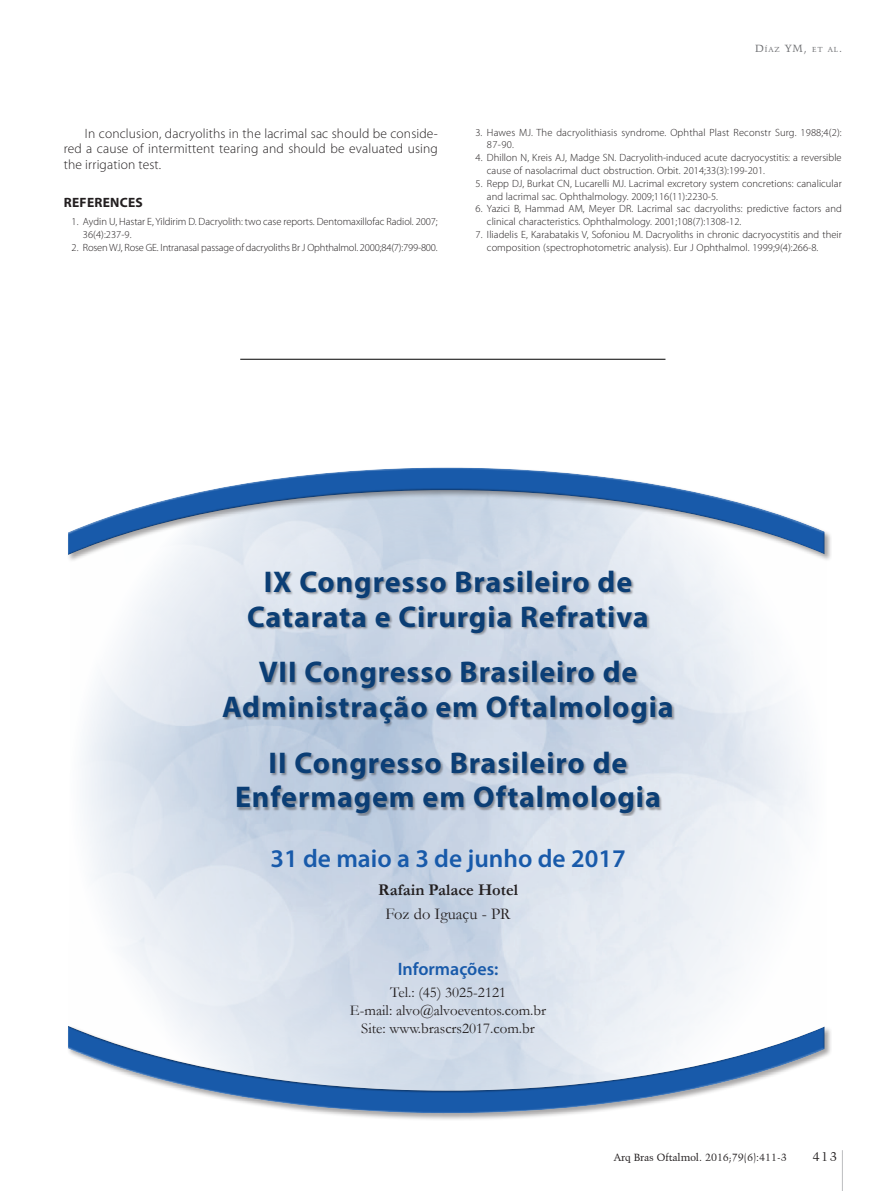
<style>
.page{position:relative;width:893px;height:1191px;background:#fff}
.page>*{position:absolute;margin:0;border:0;box-sizing:border-box;transform-origin:0 0}
.t1{font:700 30px/34.5px "Myriad Pro";letter-spacing:.03em;color:#0b3e75;text-align:center}
.t2{font:600 25.5px "Myriad Pro";color:#185aaa}
.t3{font:600 18px "Myriad Pro";color:#185aaa}
.t4{font:700 16.5px "Garamond";color:#231f20}
.t5{font:16.5px "Garamond";color:#231f20}
.t6{font:15px/18px "Garamond";color:#231f20;text-align:center}
.t7{font:300 13.5px/15.5px "Myriad Pro";letter-spacing:.01em;color:#231f20;text-align:justify}
.t8{font:700 13.5px "Myriad Pro";letter-spacing:.02em;color:#231f20}
.t9{font:12.75px "Kuenstler 480 BT";color:#231f20}
.t10{font:300 10.5px/12.8px "Myriad Pro";letter-spacing:.005em;color:#231f20}
.t11{font:300 10.5px "Myriad Pro";letter-spacing:-.015em;color:#231f20}
.t12{font:10.5px "Kuenstler 480 BT";color:#231f20}
.t13{font:7.35px "Kuenstler 480 BT";letter-spacing:.13em;color:#6c6d70}
.s1{font-size:10.5px}
</style>
<div class="page">
<hr style="left:842px;top:1150px;width:1px;height:41px;background:#bcbdc0">
<div style="left:66px;top:466px;width:766px;height:96px;background:#231f20;opacity:.4"></div>
<div style="left:66px;top:465px;width:761px;height:90px;background:#fff;opacity:.75"></div>
<div style="left:66px;top:488px;width:761px;height:68px;background:#231f20;opacity:.75"></div>
<div style="left:66px;top:1025px;width:766px;height:96px;background:#231f20;opacity:.4"></div>
<div style="left:66px;top:1025px;width:761px;height:90px;background:#fff;opacity:.75"></div>
<div style="left:66px;top:1024px;width:761px;height:68px;background:#231f20;opacity:.75"></div>
<div style="left:223px;top:570px;width:453px;height:246px;background:#231f20;opacity:.4"></div>
<hr style="left:240px;top:359px;width:425px;height:1px;background:#000">
<p class="t7" style="left:64px;top:126px;width:376px;text-indent:21px">In conclusion, dacryoliths in the lacrimal sac should be conside&shy;red a cause of intermittent tearing and should be evaluated using the irrigation test.</p>
<p class="t8" style="left:64px;top:194px;width:81px">REFERENCES</p>
<p class="t10" style="left:83px;top:215px;width:356px;line-height:13.2px;text-indent:-11px">1. Aydin U, Hastar E, Yildirim D. Dacryolith: two case reports. Dentomaxillofac Radiol. 2007;<br>36(4):237-9.</p>
<p class="t11" style="left:72px;top:242px;width:368px">2. Rosen WJ, Rose GE. Intranasal passage of dacryoliths Br J Ophthalmol. 2000;84(7):799-800.</p>
<p class="t13" style="left:755px;top:45px;width:88px"><span class="s1">D</span>ÍAZ <span class="s1">YM,</span> ET AL<span class="s1">.</span></p>
<p class="t10" style="left:487px;top:126px;width:356px;text-indent:-12px">3. Hawes MJ. The dacryolithiasis syndrome. Ophthal Plast Reconstr Surg. 1988;4(2):<br>87-90.</p>
<p class="t10" style="left:487px;top:151px;width:356px;text-indent:-11px">4. Dhillon N, Kreis AJ, Madge SN. Dacryolith-induced acute dacryocystitis: a reversible cause of nasolacrimal duct obstruction. Orbit. 2014;33(3):199-201.</p>
<p class="t10" style="left:487px;top:177px;width:356px;text-indent:-11px">5. Repp DJ, Burkat CN, Lucarelli MJ. Lacrimal excretory system concretions: canalicular and lacrimal sac. Ophthalmology. 2009;116(11):2230-5.</p>
<p class="t10" style="left:487px;top:203px;width:356px;text-indent:-11px">6. Yazici B, Hammad AM, Meyer DR. Lacrimal sac dacryoliths: predictive factors and clinical characteristics. Ophthalmology. 2001;108(7):1308-12.</p>
<p class="t10" style="left:487px;top:228px;width:356px;text-indent:-11px">7. Iliadelis E, Karabatakis V, Sofoniou M. Dacryoliths in chronic dacryocystitis and their composition (spectrophotometric analysis). Eur J Ophthalmol. 1999;9(4):266-8.</p>
<h1 class="t1" style="left:247px;top:564px;width:403px">IX Congresso Brasileiro de<br>Catarata e Cirurgia Refrativa</h1>
<h1 class="t1" style="left:222px;top:654px;width:453px">VII Congresso Brasileiro de<br>Administração em Oftalmologia</h1>
<h1 class="t1" style="left:235px;top:744px;width:427px">II Congresso Brasileiro de<br>Enfermagem em Oftalmologia</h1>
<h2 class="t2" style="left:270px;top:842px;width:357px">31 de maio a 3 de junho de 2017</h2>
<h3 class="t4" style="left:378px;top:879px;width:141px">Rafain Palace Hotel</h3>
<h3 class="t5" style="left:386px;top:903px;width:127px">Foz do Iguaçu - PR</h3>
<h3 class="t3" style="left:398px;top:957px;width:102px">Informações:</h3>
<h3 class="t6" style="left:350px;top:983px;width:198px">Tel.: (45) 3025-2121<br>E-mail: alvo@alvoeventos.com.br<br>Site: www.brascrs2017.com.br</h3>
<p class="t12" style="left:614px;top:1151px;width:175px">Arq Bras Oftalmol. 2016;79(6):411-3</p>
<p class="t9" style="left:813px;top:1149px;width:26px">413</p>
</div>
